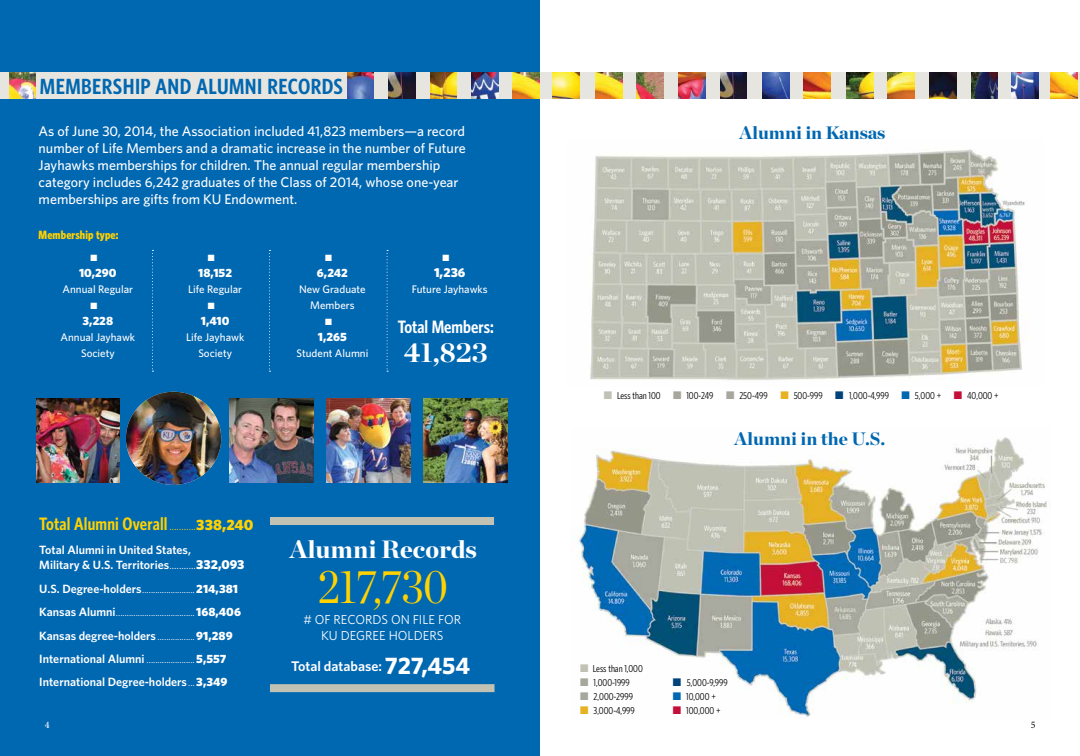
<style>
.page{position:relative;width:1080px;height:756px;background:#fff}
.page>*{position:absolute;margin:0;border:0;box-sizing:border-box;transform-origin:0 0}
.t1{font:48px "Chronicle Display";letter-spacing:-.01em;color:#ffd200;scale:.85 1}
.t2{font:700 28px "Chronicle Display";color:#fff}
.t3{font:900 25px "Chronicle Display";color:#fff}
.t4{font:600 22px "Whitney Condensed";letter-spacing:.02em;color:#0067b1}
.t5{font:600 18px "Whitney Condensed";letter-spacing:.01em;color:#ffd200}
.t6{font:900 18px "Chronicle Display";color:#0067b1}
.t7{font:600 18px "Whitney Condensed";color:#fff}
.t8{font:500 14px/17px "Whitney";color:#fff}
.t9{font:600 14px "Whitney";color:#fff}
.t10{font:13px/16px "Whitney";color:#fff;text-align:center}
.t11{font:900 13px "Whitney";color:#fff}
.t12{font:600 12px/15.6px "Whitney";color:#fff}
.t13{font:900 12px "Whitney";color:#fff}
.t14{font:700 12px "Whitney Condensed";letter-spacing:.01em;color:#ffd200}
.t15{font:500 11px/16px "Whitney";color:#fff;text-align:center}
.t16{font:10px "Whitney";color:#fff}
.t17{font:10px "Whitney Condensed";color:#000}
.t18{font:10px "Minion Pro";color:#000}
.t19{font:500 10px "Minion Pro";color:#fff}
.t20{font:9px "Zapf Dingbats";color:#fff}
.s1{font-family:"Whitney";font-weight:400;font-size:11px}
.s2{font-family:"Whitney";font-weight:900;font-size:15px}
.s3{font-weight:400;font-size:11px}
.s4{font-weight:900;font-size:13px}
.s5{font-weight:600;font-size:12px}
.s6{font-weight:900;font-size:12px}
.s7{font-weight:400;font-size:10px}
.s8{font-weight:900}
.s9{font-weight:700;font-size:24px}
.s10{color:#c1c2b4}
.s11{color:#a7a79d}
.s12{color:#e7b222}
.s13{color:#00427a}
.s14{color:#0067b1}
.s15{color:#c41039}
</style>
<div class="page">
<img style="left:577px;top:437px;width:470px;height:280px">
<img style="left:589px;top:149px;width:439px;height:231px">
<div style="left:0;top:0;width:540px;height:756px;background:#0067b1"></div>
<div style="left:0;top:72px;width:1080px;height:27px;background:#e6e5e0"></div>
<img style="left:9px;top:72px;width:27px;height:27px">
<img style="left:347px;top:72px;width:27px;height:27px">
<img style="left:389px;top:72px;width:27px;height:27px">
<img style="left:430px;top:72px;width:27px;height:27px">
<img style="left:472px;top:72px;width:27px;height:27px">
<img style="left:513px;top:72px;width:27px;height:27px">
<svg style="left:152px;top:250px;width:1px;height:122px"></svg>
<svg style="left:269px;top:250px;width:1px;height:122px"></svg>
<svg style="left:387px;top:250px;width:1px;height:122px"></svg>
<div style="left:270px;top:684px;width:225px;height:8px;background:#c1c2b4"></div>
<div style="left:270px;top:517px;width:224px;height:8px;background:#c1c2b4"></div>
<img style="left:36px;top:399px;width:84px;height:83px">
<img style="left:126px;top:392px;width:95px;height:93px">
<img style="left:230px;top:399px;width:84px;height:83px">
<img style="left:327px;top:399px;width:83px;height:83px">
<img style="left:424px;top:399px;width:83px;height:83px">
<img style="left:553px;top:72px;width:27px;height:27px">
<img style="left:636px;top:72px;width:27px;height:27px">
<img style="left:804px;top:72px;width:27px;height:27px">
<img style="left:887px;top:72px;width:27px;height:27px">
<img style="left:720px;top:72px;width:27px;height:27px">
<img style="left:971px;top:72px;width:27px;height:27px">
<img style="left:679px;top:72px;width:27px;height:27px">
<img style="left:762px;top:72px;width:27px;height:27px">
<img style="left:846px;top:72px;width:27px;height:27px">
<img style="left:930px;top:72px;width:27px;height:27px">
<img style="left:1011px;top:72px;width:27px;height:27px">
<img style="left:1050px;top:72px;width:27px;height:27px">
<img style="left:595px;top:72px;width:27px;height:27px">
<h3 class="t4" style="left:40px;top:72px;width:305px">MEMBERSHIP AND ALUMNI RECORDS</h3>
<p class="t8" style="left:39px;top:122px;width:429px">As of June 30, 2014, the Association included 41,823 members —a record number of Life Members and a dramatic increase in the number of Future Jayhawks memberships for children. The annual regular membership category includes 6,242 graduates of the Class of 2014, whose one-year memberships are gifts from KU Endowment.</p>
<p class="t14" style="left:39px;top:227px;width:81px">Membership type:</p>
<p class="t20" style="left:90px;top:254px;width:8px">■</p>
<p class="t13" style="left:79px;top:265px;width:39px">10,290</p>
<p class="t15" style="left:63px;top:281px;width:72px">Annual Regular</p>
<p class="t20" style="left:90px;top:302px;width:8px">■</p>
<p class="t13" style="left:83px;top:313px;width:32px">3,228</p>
<p class="t15" style="left:61px;top:329px;width:76px">Annual Jayhawk<br>Society</p>
<p class="t20" style="left:208px;top:254px;width:8px">■</p>
<p class="t13" style="left:198px;top:265px;width:35px">18,152</p>
<p class="t15" style="left:188px;top:281px;width:56px">Life Regular</p>
<p class="t20" style="left:208px;top:302px;width:8px">■</p>
<p class="t13" style="left:201px;top:313px;width:30px">1,410</p>
<p class="t15" style="left:186px;top:329px;width:60px">Life Jayhawk<br>Society</p>
<p class="t20" style="left:325px;top:254px;width:8px">■</p>
<p class="t13" style="left:317px;top:265px;width:33px">6,242</p>
<p class="t15" style="left:299px;top:281px;width:68px">New Graduate<br>Members</p>
<p class="t20" style="left:325px;top:318px;width:8px">■</p>
<p class="t13" style="left:318px;top:329px;width:31px">1,265</p>
<p class="t15" style="left:296px;top:345px;width:73px">Student Alumni</p>
<p class="t20" style="left:442px;top:254px;width:8px">■</p>
<p class="t11" style="left:434px;top:264px;width:33px">1,236</p>
<p class="t15" style="left:412px;top:281px;width:77px">Future Jayhawks</p>
<p class="t7" style="left:398px;top:315px;width:97px">Total Members:</p>
<h2 class="t2" style="left:404px;top:329px;width:85px">41,823</h2>
<p class="t5" style="left:39px;top:513px;width:216px">Total Alumni Overall <span class="s1">...........</span><span class="s2">338,240</span></p>
<p class="t12" style="left:39px;top:542px;width:207px">Total Alumni in United States,<br>Military &amp; U.S. Territories <span class="s3">...........</span><span class="s4">332,093</span></p>
<p class="t16" style="left:39px;top:583px;width:200px"><span class="s5">U.S. Degree-holders</span> ........................<span class="s6">214,381</span></p>
<p class="t16" style="left:39px;top:606px;width:203px"><span class="s5">Kansas Alumni</span> .................................... <span class="s6">168,406</span></p>
<p class="t12" style="left:39px;top:627px;width:195px">Kansas degree-holders <span class="s7">.................</span><span class="s8">91,289</span></p>
<p class="t16" style="left:39px;top:653px;width:188px"><span class="s5">International Alumni</span> ......................<span class="s6">5,557</span></p>
<p class="t12" style="left:39px;top:674px;width:190px">International Degree-holders <span class="s7">...</span><span class="s8">3,349</span></p>
<p class="t19" style="left:45px;top:718px;width:6px">4</p>
<h3 class="t3" style="left:290px;top:528px;width:189px">Alumni Records</h3>
<h1 class="t1" style="left:317px;top:549px;width:155px">217,730</h1>
<p class="t10" style="left:303px;top:611px;width:159px"># OF RECORDS ON FILE FOR<br>KU DEGREE HOLDERS</p>
<p class="t9" style="left:291px;top:657px;width:180px">Total database: <span class="s9">727,454</span></p>
<p class="t6" style="left:740px;top:118px;width:147px">Alumni in Kansas</p>
<p class="t17" style="left:604px;top:389px;width:396px"><span class="s10">■</span> Less than 100 <span class="s11">■</span> 100-249 <span class="s11">■</span> 250-499 <span class="s12">■</span> 500-999 <span class="s13">■</span> 1,000-4,999 <span class="s14">■</span> 5,000 + <span class="s15">■</span> 40,000 +</p>
<p class="t6" style="left:735px;top:424px;width:152px">Alumni in the U.S.</p>
<p class="t17" style="left:580px;top:662px;width:64px"><span class="s10">■</span> Less than 1,000</p>
<p class="t17" style="left:580px;top:676px;width:51px"><span class="s11">■</span> 1,000-1999</p>
<p class="t17" style="left:580px;top:690px;width:54px"><span class="s11">■</span> 2,000-2999</p>
<p class="t17" style="left:580px;top:704px;width:56px"><span class="s12">■</span> 3,000-4,999</p>
<p class="t17" style="left:673px;top:676px;width:56px"><span class="s13">■</span> 5,000-9,999</p>
<p class="t17" style="left:673px;top:690px;width:44px"><span class="s14">■</span> 10,000 +</p>
<p class="t17" style="left:673px;top:704px;width:49px"><span class="s15">■</span> 100,000 +</p>
<p class="t18" style="left:1031px;top:718px;width:6px">5</p>
</div>
